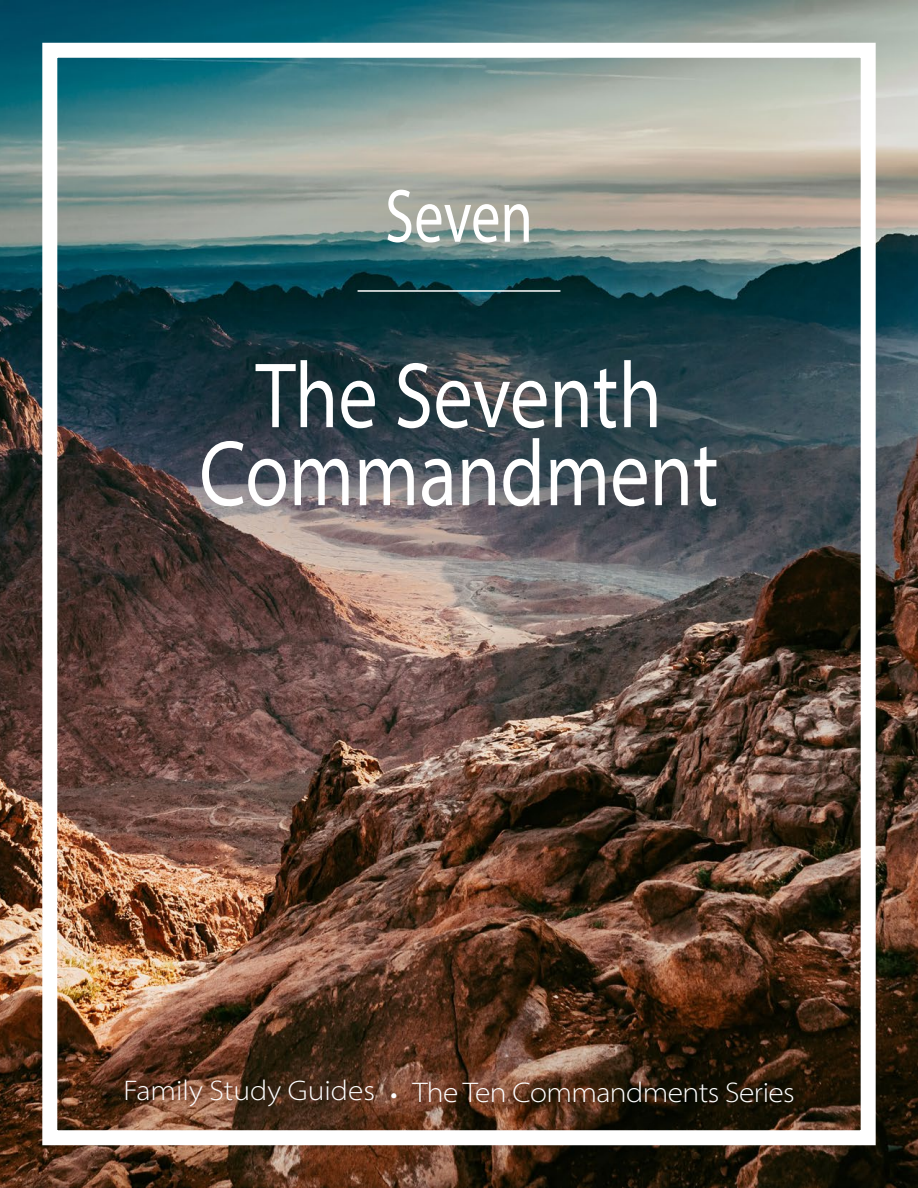
<style>
.page{position:relative;width:918px;height:1188px;background:#fff}
.page>*{position:absolute;margin:0;border:0;box-sizing:border-box;transform-origin:0 0}
.t1{font:semi-expanded 93.6px "Myriad Pro";color:#fff;scale:.77 1}
.t2{font:76.05px "Myriad Pro";color:#fff;scale:.77 1}
.t3{font:300 semi-expanded 28.5px "Myriad Pro";letter-spacing:-.02em;color:#fff}
.t4{font:300 semi-expanded 28.5px "Myriad Pro";color:#fff}
.t5{font:19.5px "Minion Pro";color:#fff}
</style>
<div class="page">
<img style="left:0;top:0;width:918px;height:1188px">
<div style="left:42px;top:43px;width:834px;height:1102px;border:15px solid #fff"></div>
<hr style="left:358px;top:290px;width:202px;height:2px;background:#fff">
<p class="t2" style="left:385px;top:169px;width:193px">Seven</p>
<p class="t1" style="left:256px;top:337px;width:529px">The Seventh</p>
<p class="t1" style="left:199px;top:415px;width:676px">Commandment</p>
<p class="t4" style="left:123px;top:1073px;width:253px">Family Study Guides</p>
<p class="t5" style="left:390px;top:1081px;width:9px">•</p>
<p class="t3" style="left:413px;top:1075px;width:384px">The Ten Commandments Series</p>
</div>
